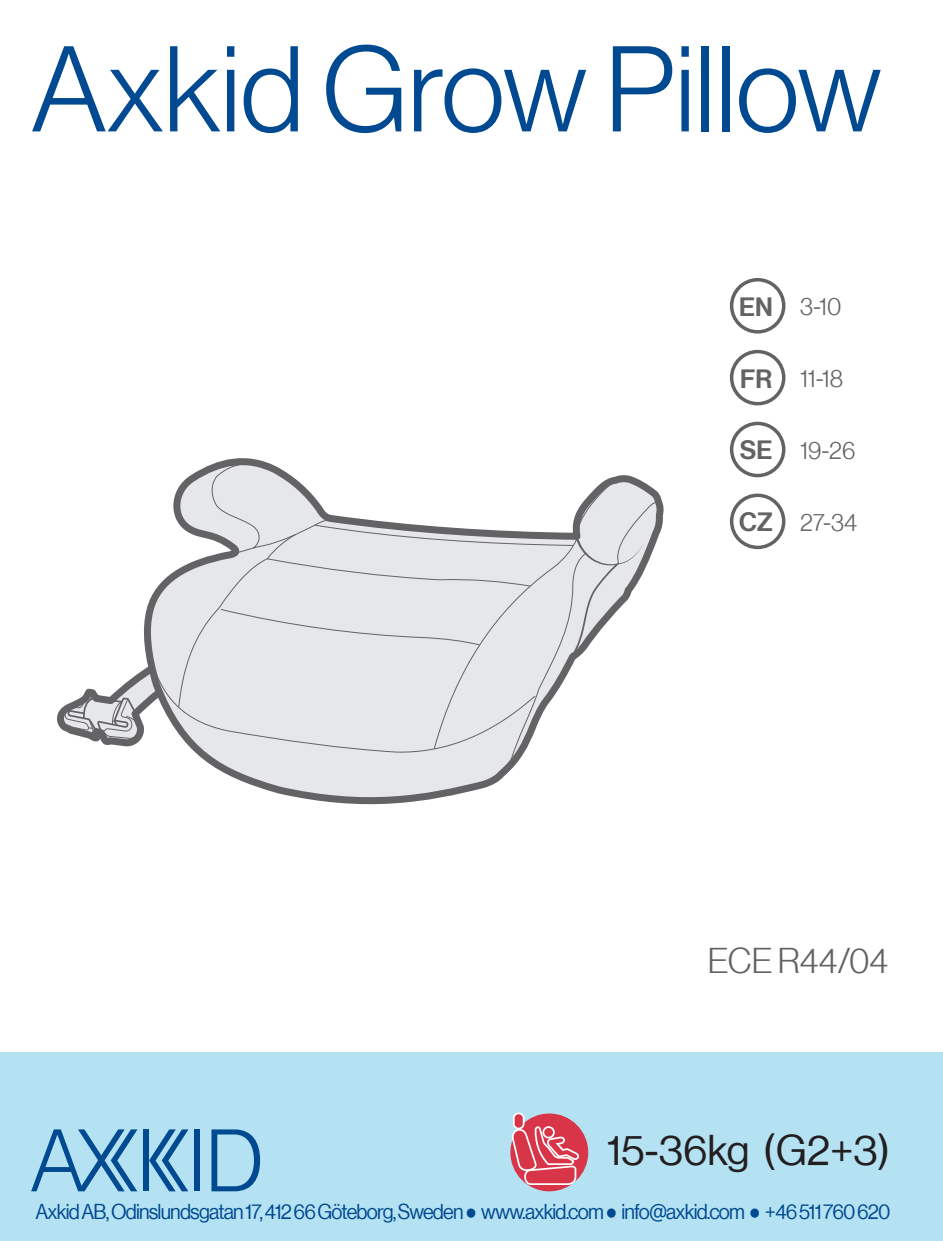
<style>
.page{position:relative;width:943px;height:1241px;background:#fff}
.page>*{position:absolute;margin:0;border:0;box-sizing:border-box;transform-origin:0 0}
.t1{font:119px "N Haas Grotesk DS Pro 45 Lt";color:#014990}
.t2{font:42px "N Haas Grotesk DS Pro 55 Rg";color:#231f20}
.t3{font:35px "N Haas Grotesk DS Pro 45 Lt";color:#636366}
.t4{font:25.9px "N Haas Grotesk DS Pro 65 Md";color:#636366}
.t5{font:24.5px "N Haas Grotesk DS Pro 45 Lt";color:#636366}
.t6{font:21px "N Haas Grotesk DS Pro 55 Rg";letter-spacing:-.04em;color:#014990;scale:.95 1}
.s1{font-family:"Century Gothic";font-weight:700}
</style>
<div class="page">
<svg style="left:57px;top:671px;width:85px;height:76px"></svg>
<svg style="left:142px;top:458px;width:518px;height:347px"></svg>
<svg style="left:147px;top:462px;width:389px;height:292px"></svg>
<svg style="left:178px;top:524px;width:409px;height:242px;background:#e1e2e4"></svg>
<svg style="left:433px;top:479px;width:226px;height:270px"></svg>
<div style="left:0;top:1052px;width:943px;height:188px;background:#b4e2f3"></div>
<div style="left:512px;top:1115px;width:74px;height:74px;background:#d83548;border-radius:50%"></div>
<div style="left:510px;top:1113px;width:78px;height:78px;border:4px solid #d83548;border-radius:50%"></div>
<svg style="left:511px;top:1125px;width:69px;height:60px"></svg>
<div style="left:514px;top:1113px;width:9px;height:15px;background:#d83548;border-radius:5px"></div>
<div style="left:513px;top:1112px;width:11px;height:17px;border:2px solid #fff;border-radius:5px"></div>
<div style="left:730px;top:278px;width:55px;height:55px;border:4px solid #636366;border-radius:50%"></div>
<div style="left:730px;top:350px;width:55px;height:55px;border:4px solid #636366;border-radius:50%"></div>
<div style="left:730px;top:421px;width:55px;height:56px;border:4px solid #636366;border-radius:50%"></div>
<div style="left:730px;top:493px;width:55px;height:56px;border:4px solid #636366;border-radius:50%"></div>
<div style="left:194px;top:1129px;width:6px;height:62px;background:#014990"></div>
<svg style="left:211px;top:1129px;width:49px;height:62px"></svg>
<svg style="left:149px;top:1129px;width:39px;height:62px"></svg>
<div style="left:143px;top:1129px;width:6px;height:62px;background:#014990"></div>
<svg style="left:31px;top:1129px;width:106px;height:62px"></svg>
<p class="t1" style="left:31px;top:23px;width:852px">Axkid Grow Pillow</p>
<p class="t4" style="left:739px;top:291px;width:35px">EN</p>
<p class="t5" style="left:800px;top:293px;width:43px">3-10</p>
<p class="t4" style="left:740px;top:363px;width:34px">FR</p>
<p class="t5" style="left:800px;top:364px;width:45px">11-18</p>
<p class="t4" style="left:739px;top:435px;width:34px">SE</p>
<p class="t5" style="left:800px;top:436px;width:57px">19-26</p>
<p class="t4" style="left:739px;top:507px;width:35px">CZ</p>
<p class="t5" style="left:800px;top:508px;width:59px">27-34</p>
<p class="t3" style="left:707px;top:940px;width:182px">ECE R44/04</p>
<p class="t2" style="left:607px;top:1125px;width:285px">15-36kg (G2+3)</p>
<p class="t6" style="left:35px;top:1199px;width:901px">Axkid AB, Odinslundsgatan 17, 412 66 Göteborg, Sweden <span class="s1">●</span> www.axkid.com <span class="s1">●</span> info@axkid.com <span class="s1">●</span> +46 511 760 620</p>
</div>
